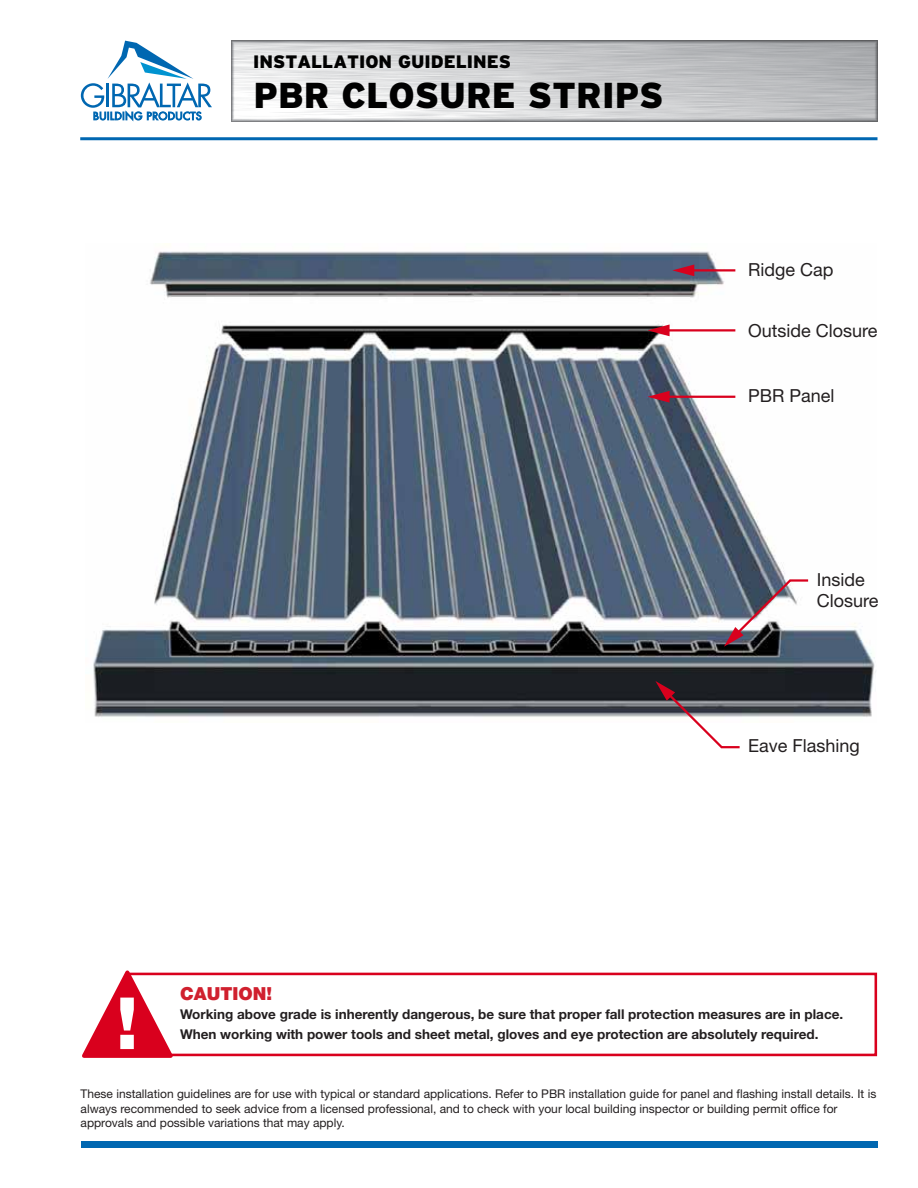
<style>
.page{position:relative;width:918px;height:1188px;background:#fff}
.page>*{position:absolute;margin:0;border:0;box-sizing:border-box;transform-origin:0 0}
.t1{font:900 36px "Interstate";color:#010101}
.t2{font:18px/21.6px "Helvetica Neue";color:#231f20}
.t3{font:900 18px "Interstate";color:#010101}
.t4{font:900 18px "Helvetica Neue";color:#d0202e}
.t5{font:700 13.5px/19.5px "Helvetica Neue";color:#231f20}
.t6{font:12px/14.4px "Helvetica Neue";color:#231f20}
</style>
<div class="page">
<img style="left:231px;top:40px;width:646px;height:81px">
<svg style="left:81px;top:41px;width:131px;height:80px"></svg>
<hr style="left:80px;top:137px;width:798px;height:3px;background:#0067b1">
<div style="left:81px;top:1141px;width:797px;height:6px;background:#0067b1"></div>
<div style="left:126px;top:973px;width:751px;height:83px;border:3px solid #d9001d"></div>
<svg style="left:82px;top:970px;width:95px;height:88px"></svg>
<img style="left:93px;top:251px;width:783px;height:466px">
<hr style="left:690px;top:269px;width:45px;height:3px;background:#d9001d">
<svg style="left:672px;top:264px;width:22px;height:12px"></svg>
<hr style="left:666px;top:329px;width:69px;height:3px;background:#d9001d">
<svg style="left:648px;top:324px;width:22px;height:12px"></svg>
<hr style="left:666px;top:396px;width:69px;height:2px;background:#d9001d">
<svg style="left:648px;top:391px;width:22px;height:12px"></svg>
<svg style="left:724px;top:578px;width:86px;height:69px"></svg>
<svg style="left:655px;top:681px;width:87px;height:68px"></svg>
<h2 class="t3" style="left:253px;top:51px;width:259px">INSTALLATION GUIDELINES</h2>
<h1 class="t1" style="left:254px;top:75px;width:411px">PBR CLOSURE STRIPS</h1>
<h2 class="t2" style="left:748px;top:259px;width:87px">Ridge Cap</h2>
<h2 class="t2" style="left:748px;top:320px;width:131px">Outside Closure</h2>
<h2 class="t2" style="left:748px;top:385px;width:88px">PBR Panel</h2>
<h2 class="t2" style="left:817px;top:568px;width:63px">Inside<br>Closure</h2>
<h2 class="t2" style="left:748px;top:734px;width:113px">Eave Flashing</h2>
<h2 class="t4" style="left:180px;top:982px;width:93px">CAUTION!</h2>
<p class="t5" style="left:180px;top:1004px;width:665px">Working above grade is inherently dangerous, be sure that proper fall protection measures are in place.<br>When working with power tools and sheet metal, gloves and eye protection are absolutely required.</p>
<p class="t6" style="left:81px;top:1087px;width:797px">These installation guidelines are for use with typical or standard applications. Refer to PBR installation guide for panel and flashing install details. It is always recommended to seek advice from a licensed professional, and to check with your local building inspector or building permit office for approvals and possible variations that may apply.</p>
</div>
